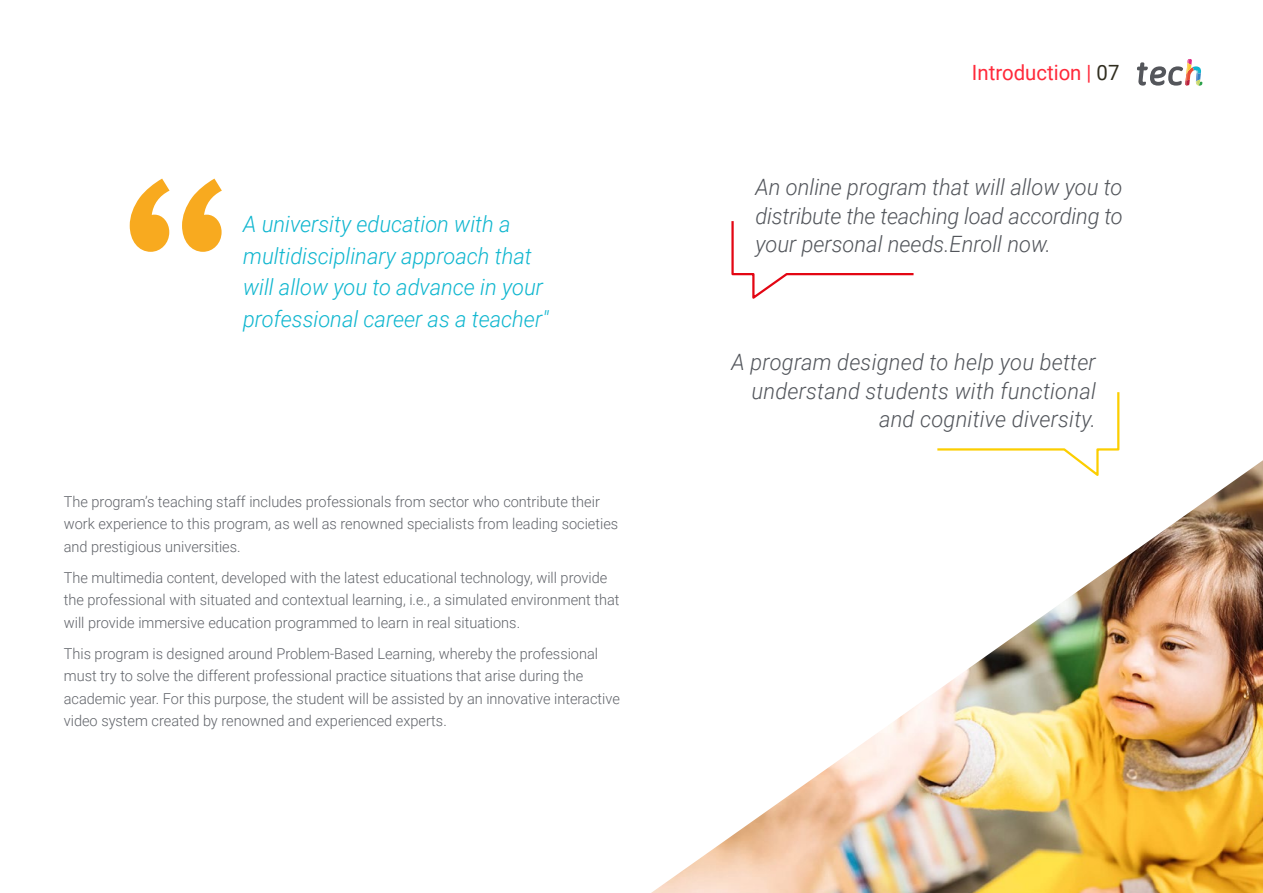
<style>
.page{position:relative;width:1263px;height:893px;background:#fff}
.page>*{position:absolute;margin:0;border:0;box-sizing:border-box;transform-origin:0 0}
.t1{font:italic 300 22.5px/28.5px "Roboto";letter-spacing:.01em;color:#52555b;text-align:justify}
.t2{font:italic 300 22.5px/31.5px "Roboto";color:#0fb6cf}
.t3{font:21px "Roboto";color:#ff293a}
.t4{font:300 15px/22.5px "Roboto";color:#61646a}
.s1{color:#312e20}
</style>
<div class="page">
<svg style="left:130px;top:179px;width:92px;height:73px"></svg>
<img style="left:651px;top:460px;width:612px;height:433px">
<svg style="left:1137px;top:59px;width:65px;height:27px"></svg>
<svg style="left:731px;top:221px;width:183px;height:78px"></svg>
<svg style="left:935px;top:392px;width:185px;height:87px"></svg>
<h1 class="t2" style="left:243px;top:207px;width:307px">A university education with a multidisciplinary approach that will allow you to advance in your professional career as a teacher"</h1>
<p class="t4" style="left:64px;top:489px;width:556px">The program’s teaching staff includes professionals from sector who contribute their work experience to this program, as well as renowned specialists from leading societies and prestigious universities.</p>
<p class="t4" style="left:64px;top:565px;width:557px">The multimedia content, developed with the latest educational technology, will provide the professional with situated and contextual learning, i.e., a simulated environment that will provide immersive education programmed to learn in real situations.</p>
<p class="t4" style="left:64px;top:641px;width:558px">This program is designed around Problem-Based Learning, whereby the professional must try to solve the different professional practice situations that arise during the academic year. For this purpose, the student will be assisted by an innovative interactive video system created by renowned and experienced experts.</p>
<h2 class="t3" style="left:972px;top:57px;width:149px">Introduction | <span class="s1">07</span></h2>
<h1 class="t1" style="left:755px;top:172px;width:369px">An online program that will allow you to distribute the teaching load according to your personal needs.Enroll now.</h1>
<h1 class="t1" style="left:731px;top:347px;width:366px;text-align:right">A program designed to help you better understand students with functional and cognitive diversity.</h1>
</div>
